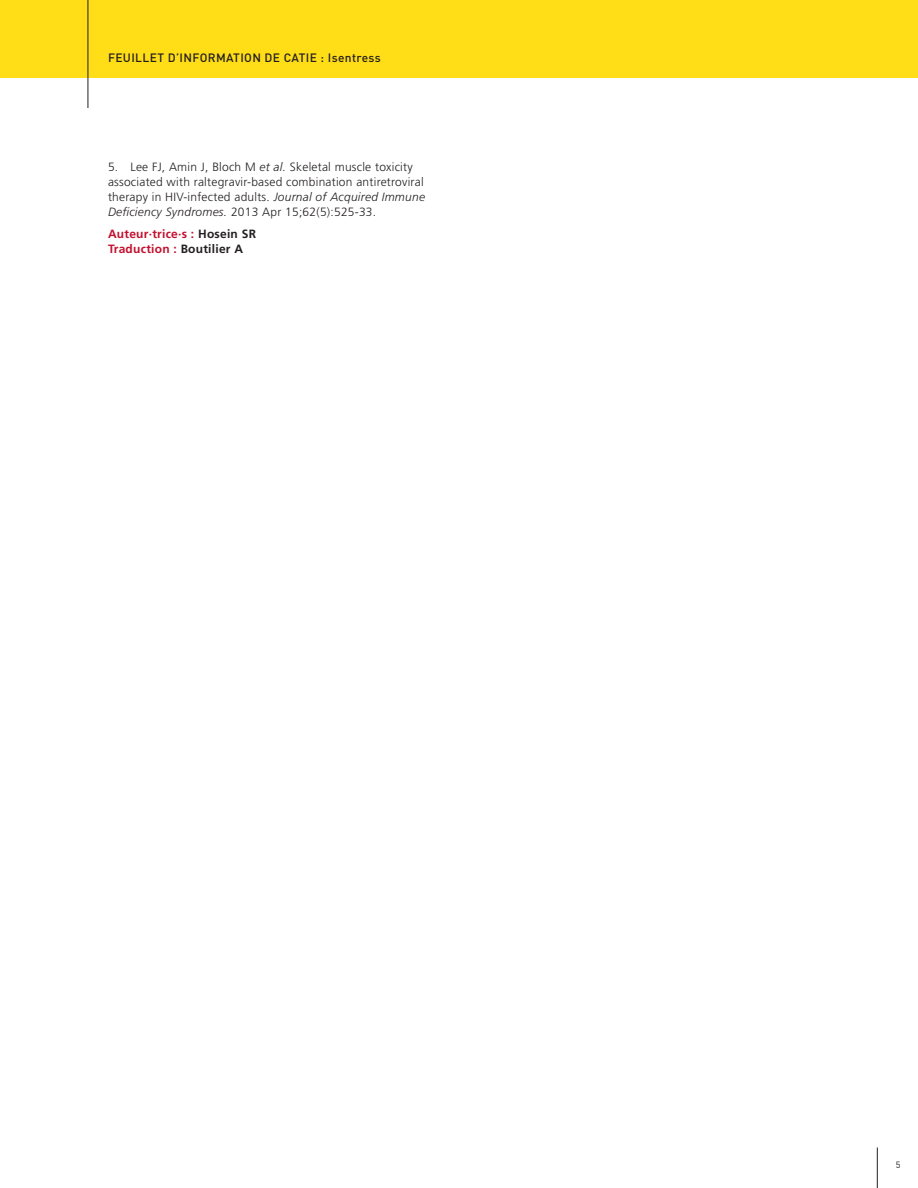
<style>
.page{position:relative;width:918px;height:1188px;background:#fff}
.page>*{position:absolute;margin:0;border:0;box-sizing:border-box;transform-origin:0 0}
.t1{font:300 12px/15px "Frutiger LT Pro";letter-spacing:.02em;color:#231f20}
.t2{font:700 12px/15px "Frutiger LT Pro";letter-spacing:.02em;color:#c3102f}
.t3{font:500 12px "DINOT";letter-spacing:.03em;color:#231f20}
.t4{font:9px "DINOT";color:#231f20}
.s1{font-style:italic}
.s2{color:#231f20}
</style>
<div class="page">
<hr style="left:877px;top:1148px;width:1px;height:40px;background:#231f20">
<div style="left:0;top:0;width:918px;height:78px;background:#ffdd17"></div>
<hr style="left:88px;top:0;width:1px;height:108px;background:#231f20">
<p class="t3" style="left:108px;top:50px;width:274px">FEUILLET D’INFORMATION DE CATIE : Isentress</p>
<p class="t1" style="left:108px;top:159px;width:319px">5. Lee FJ, Amin J, Bloch M <span class="s1">et al.</span> Skeletal muscle toxicity associated with raltegravir-based combination antiretroviral therapy in HIV-infected adults. <span class="s1">Journal of Acquired Immune Deficiency Syndromes.</span> 2013 Apr 15;62(5):525-33.</p>
<p class="t2" style="left:108px;top:226px;width:150px">Auteur·trice·s : <span class="s2">Hosein SR<br></span>Traduction : <span class="s2">Boutilier A</span></p>
<p class="t4" style="left:896px;top:1158px;width:6px">5</p>
</div>
